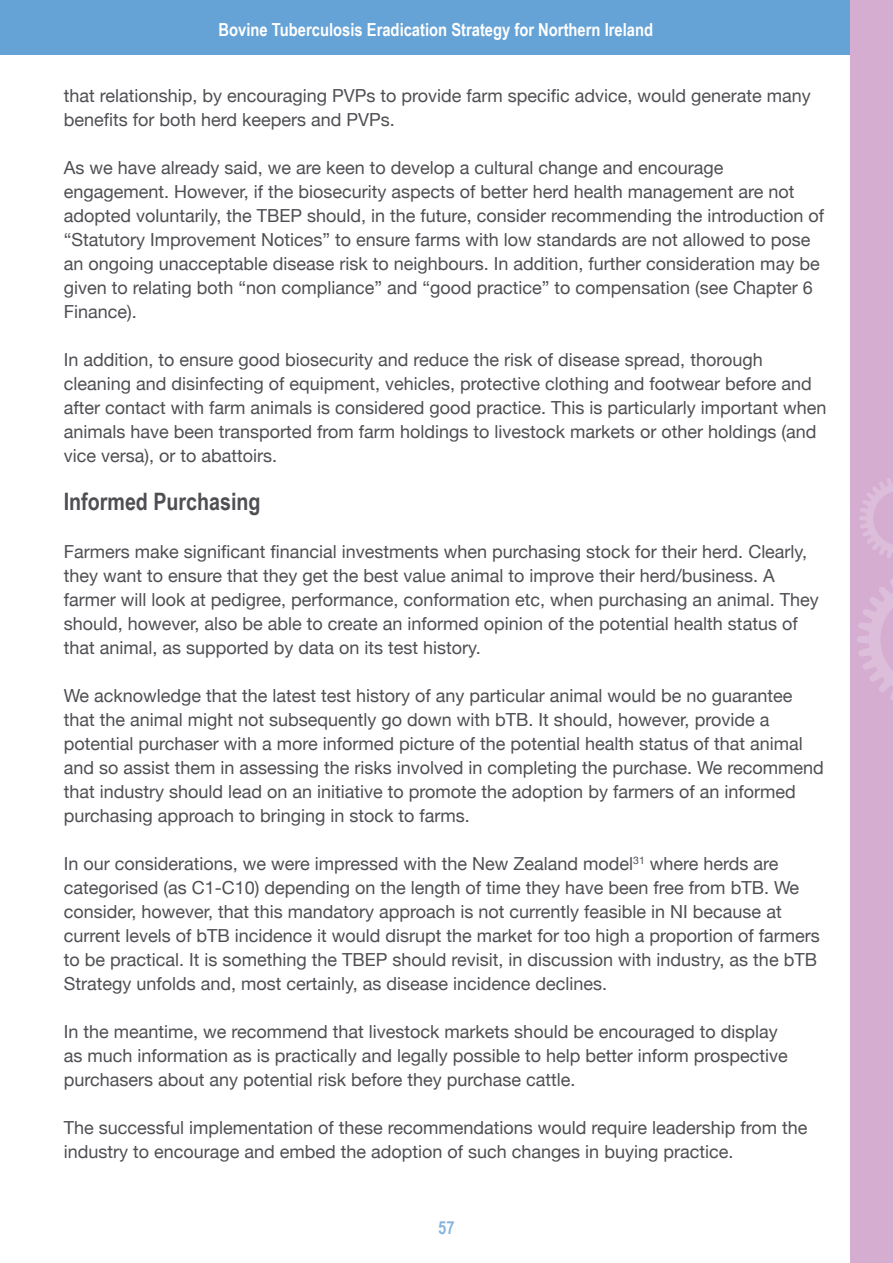
<style>
.page{position:relative;width:893px;height:1263px;background:#fff}
.page>*{position:absolute;margin:0;border:0;box-sizing:border-box;transform-origin:0 0}
.t1{font:700 24px "Arial Narrow";color:#504e53}
.t2{font:18px/24px "Helvetica Neue";color:#504e53}
.t3{font:700 18px "Arial Narrow";color:#fff}
.t4{font:700 18px "Arial Narrow";color:#86b4df}
</style>
<div class="page">
<div style="left:0;top:0;width:893px;height:55px;background:#65a3d7"></div>
<div style="left:850px;top:0;width:43px;height:1263px;background:#d5add0"></div>
<svg style="left:857px;top:579px;width:36px;height:121px"></svg>
<svg style="left:859px;top:478px;width:34px;height:80px"></svg>
<p class="t3" style="left:219px;top:17px;width:436px">Bovine Tuberculosis Eradication Strategy for Northern Ireland</p>
<p class="t2" style="left:64px;top:84px;width:749px">that relationship, by encouraging PVPs to provide farm specific advice, would generate many benefits for both herd keepers and PVPs.</p>
<p class="t2" style="left:64px;top:156px;width:762px">As we have already said, we are keen to develop a cultural change and encourage engagement. However, if the biosecurity aspects of better herd health management are not adopted voluntarily, the TBEP should, in the future, consider recommending the introduction of “Statutory Improvement Notices” to ensure farms with low standards are not allowed to pose an ongoing unacceptable disease risk to neighbours. In addition, further consideration may be given to relating both “non compliance” and “good practice” to compensation (see Chapter 6<br>Finance).</p>
<p class="t2" style="left:64px;top:348px;width:764px">In addition, to ensure good biosecurity and reduce the risk of disease spread, thorough cleaning and disinfecting of equipment, vehicles, protective clothing and footwear before and after contact with farm animals is considered good practice. This is particularly important when animals have been transported from farm holdings to livestock markets or other holdings (and vice versa), or to abattoirs.</p>
<h1 class="t1" style="left:64px;top:484px;width:198px">Informed Purchasing</h1>
<p class="t2" style="left:64px;top:540px;width:757px">Farmers make significant financial investments when purchasing stock for their herd. Clearly, they want to ensure that they get the best value animal to improve their herd/business. A farmer will look at pedigree, performance, conformation etc, when purchasing an animal. They should, however, also be able to create an informed opinion of the potential health status of that animal, as supported by data on its test history.</p>
<p class="t2" style="left:64px;top:684px;width:761px">We acknowledge that the latest test history of any particular animal would be no guarantee that the animal might not subsequently go down with bTB. It should, however, provide a potential purchaser with a more informed picture of the potential health status of that animal and so assist them in assessing the risks involved in completing the purchase. We recommend that industry should lead on an initiative to promote the adoption by farmers of an informed purchasing approach to bringing in stock to farms.</p>
<p class="t2" style="left:64px;top:851px;width:758px">In our considerations, we were impressed with the New Zealand model<sup>31</sup> where herds are categorised (as C1-C10) depending on the length of time they have been free from bTB. We consider, however, that this mandatory approach is not currently feasible in NI because at current levels of bTB incidence it would disrupt the market for too high a proportion of farmers to be practical. It is something the TBEP should revisit, in discussion with industry, as the bTB Strategy unfolds and, most certainly, as disease incidence declines.</p>
<p class="t2" style="left:64px;top:1020px;width:726px">In the meantime, we recommend that livestock markets should be encouraged to display as much information as is practically and legally possible to help better inform prospective purchasers about any potential risk before they purchase cattle.</p>
<p class="t2" style="left:64px;top:1116px;width:745px">The successful implementation of these recommendations would require leadership from the industry to encourage and embed the adoption of such changes in buying practice.</p>
<p class="t4" style="left:438px;top:1213px;width:18px">57</p>
</div>
